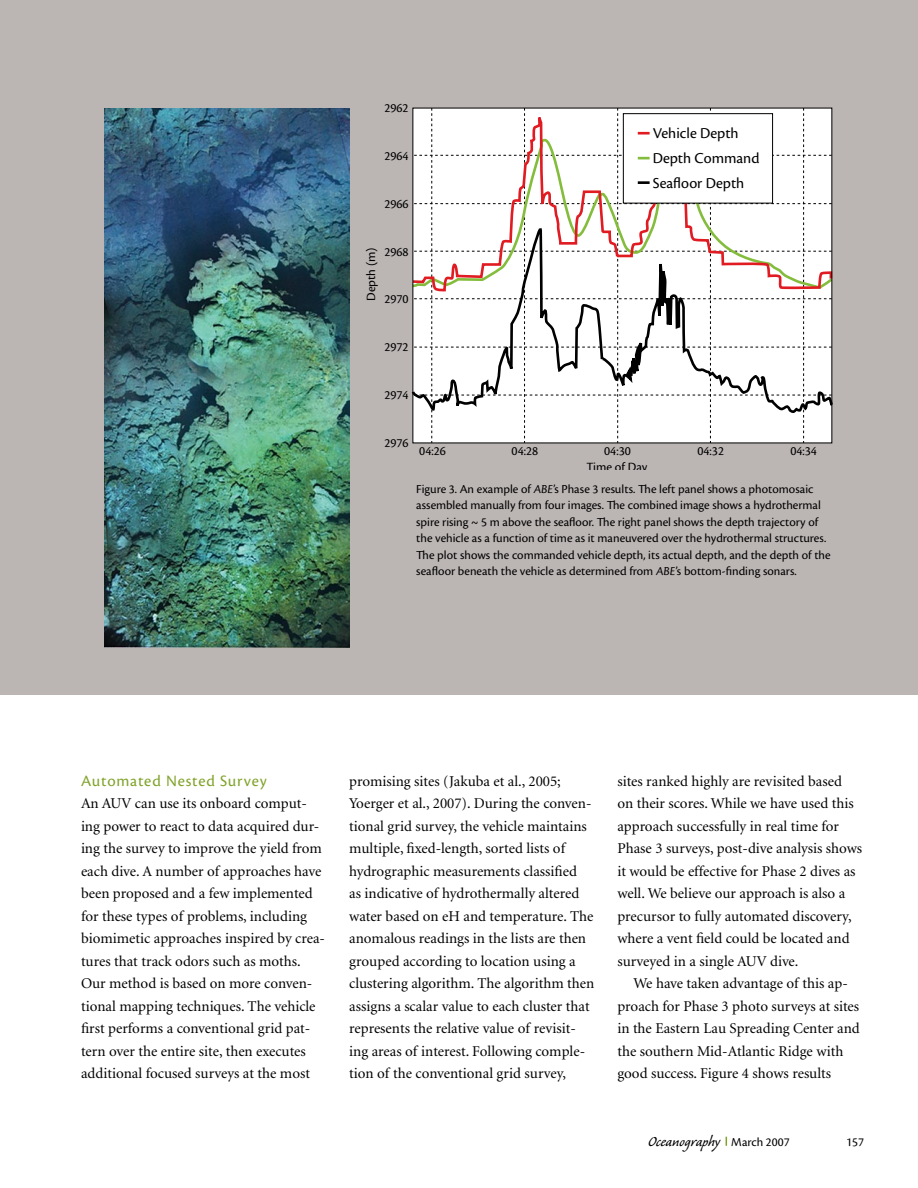
<style>
.page{position:relative;width:918px;height:1188px;background:#fff}
.page>*{position:absolute;margin:0;border:0;box-sizing:border-box;transform-origin:0 0}
.t1{font:18px "Caliban";color:#000}
.t2{font:16.5px "Cronos Pro";letter-spacing:.05em;color:#81a32b}
.t3{font:15.75px/24.9px "Cronos Pro";color:#000}
.t4{font:15px/22.5px "Minion";color:#000}
.t5{font:13.2px "Cronos Pro";color:#000}
.t6{font:12.75px/16.5px "Cronos Pro";color:#000}
.s1{font-style:italic}
.s2{font-family:"Cronos Pro";font-size:12.75px}
</style>
<div class="page">
<div style="left:0;top:0;width:918px;height:695px;background:#bbb6b4"></div>
<svg style="left:412px;top:107px;width:421px;height:337px;background:#eeeceb"></svg>
<img style="left:104px;top:108px;width:245px;height:540px">
<p class="t5" style="left:384px;top:101px;width:26px">2962</p>
<p class="t5" style="left:384px;top:148px;width:26px">2964</p>
<p class="t5" style="left:384px;top:196px;width:26px">2966</p>
<p class="t5" style="left:384px;top:244px;width:26px">2968</p>
<p class="t5" style="left:384px;top:292px;width:26px">2970</p>
<p class="t5" style="left:384px;top:340px;width:26px">2972</p>
<p class="t5" style="left:384px;top:387px;width:26px">2974</p>
<p class="t5" style="left:384px;top:435px;width:26px">2976</p>
<p class="t5" style="left:363px;top:301px;width:55px;rotate:-90deg">Depth (m)</p>
<p class="t3" style="left:653px;top:121px;width:108px">Vehicle Depth<br>Depth Command<br>Seafloor Depth</p>
<p class="t5" style="left:419px;top:443px;width:28px">04:26</p>
<p class="t5" style="left:512px;top:443px;width:28px">04:28</p>
<p class="t5" style="left:604px;top:443px;width:28px">04:30</p>
<p class="t5" style="left:697px;top:443px;width:28px">04:32</p>
<p class="t5" style="left:790px;top:443px;width:28px">04:34</p>
<p class="t5" style="left:586px;top:459px;width:62px">Time of Day</p>
<p class="t6" style="left:416px;top:481px;width:416px">Figure 3. An example of <span class="s1">ABE</span>’s Phase 3 results. The left panel shows a photomosaic assembled manually from four images. The combined image shows a hydrothermal spire rising ~ 5 m above the seafloor. The right panel shows the depth trajectory of the vehicle as a function of time as it maneuvered over the hydrothermal structures.<br>The plot shows the commanded vehicle depth, its actual depth, and the depth of the seafloor beneath the vehicle as determined from <span class="s1">ABE</span>’s bottom-finding sonars.</p>
<p class="t2" style="left:81px;top:771px;width:187px">Automated Nested Survey</p>
<p class="t4" style="left:81px;top:793px;width:246px">An AUV can use its onboard comput&shy;ing power to react to data acquired dur&shy;ing the survey to improve the yield from each dive. A number of approaches have been proposed and a few implemented for these types of problems, including biomimetic approaches inspired by crea&shy;tures that track odors such as moths.<br>Our method is based on more conven&shy;tional mapping techniques. The vehicle first performs a conventional grid pat&shy;tern over the entire site, then executes additional focused surveys at the most</p>
<p class="t4" style="left:349px;top:770px;width:247px">promising sites (Jakuba et al., 2005; Yoerger et al., 2007). During the conven&shy;tional grid survey, the vehicle maintains multiple, fixed-length, sorted lists of hydrographic measurements classified<br>as indicative of hydrothermally altered water based on eH and temperature. The anomalous readings in the lists are then grouped according to location using a clustering algorithm. The algorithm then assigns a scalar value to each cluster that represents the relative value of revisit&shy;ing areas of interest. Following comple&shy;tion of the conventional grid survey,</p>
<p class="t4" style="left:617px;top:770px;width:246px">sites ranked highly are revisited based<br>on their scores. While we have used this approach successfully in real time for Phase 3 surveys, post-dive analysis shows it would be effective for Phase 2 dives as well. We believe our approach is also a precursor to fully automated discovery, where a vent field could be located and surveyed in a single AUV dive.</p>
<p class="t4" style="left:617px;top:973px;width:244px;text-indent:16px">We have taken advantage of this ap&shy;proach for Phase 3 photo surveys at sites in the Eastern Lau Spreading Center and the southern Mid-Atlantic Ridge with good success. Figure 4 shows results</p>
<p class="t1" style="left:648px;top:1132px;width:143px">Oceanography <span class="s2">March 2007</span></p>
<p class="t6" style="left:846px;top:1134px;width:19px">157</p>
</div>
